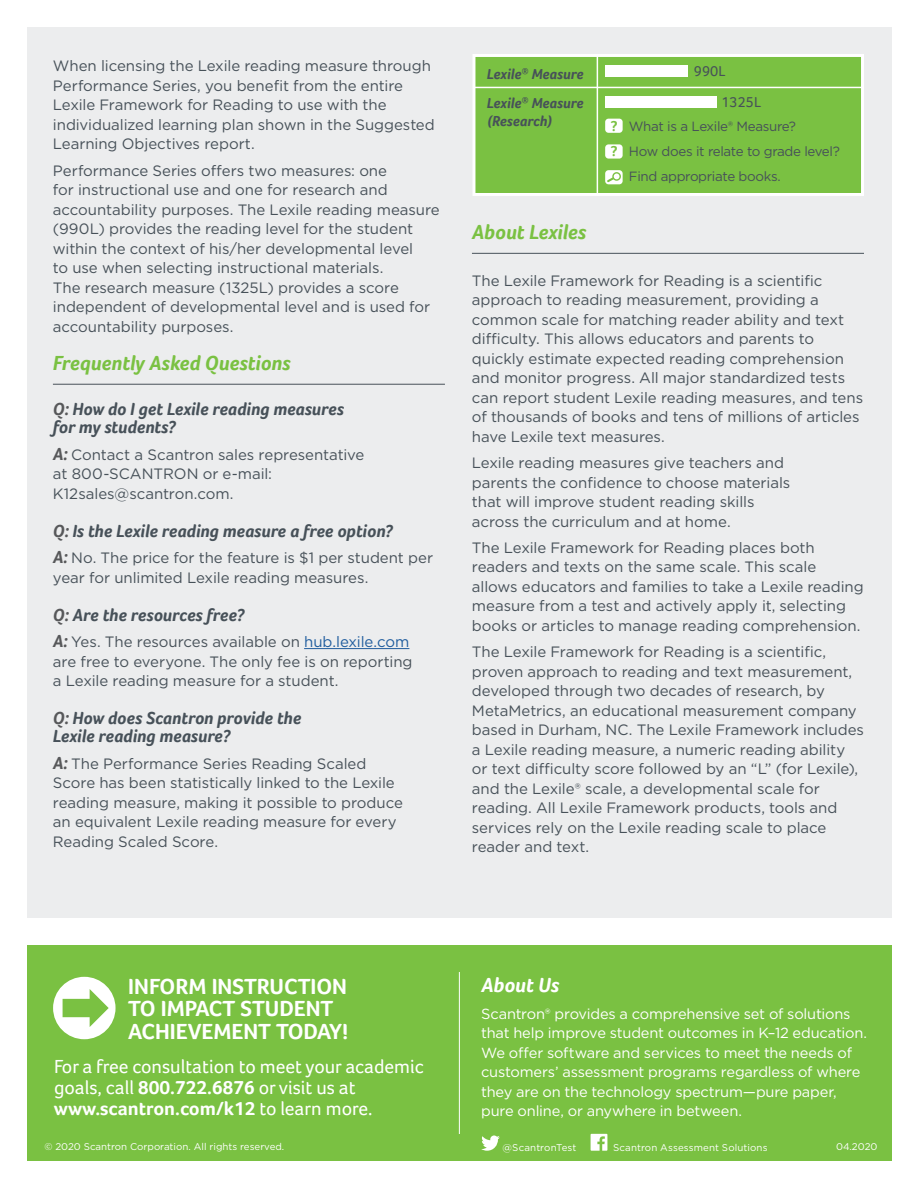
<style>
.page{position:relative;width:918px;height:1188px;background:#fff}
.page>*{position:absolute;margin:0;border:0;box-sizing:border-box;transform-origin:0 0}
.t1{font:700 22.5px/22.5px "Foco";color:#fff}
.t2{font:italic 700 21px "Foco";letter-spacing:-.005em;color:#7ac142}
.t3{font:italic 700 21px "Foco";color:#fff}
.t4{font:19.5px/21px "Foco";color:#fff}
.t5{font:italic 700 18px/18px "Foco";letter-spacing:-.005em;color:#475159}
.t6{font:15px/19.5px "Gotham";letter-spacing:-.005em;color:#475159}
.t7{font:italic 700 14.85px/17.9px "Foco";letter-spacing:-.005em;color:#475159}
.t8{font:14.85px "Foco";color:#475159}
.t9{font:700 14.85px/25.8px "Foco";color:#7ac142}
.t10{font:14.7px/19.5px "Gotham";letter-spacing:-.01em;color:#fff}
.t11{font:13.35px/25.2px "Gotham";letter-spacing:-.025em;color:#475159}
.t12{font:9.75px "Gotham";color:#fff}
.s1{color:#57585a}
.s2{font-family:"Foco";font-weight:700;font-style:italic;font-size:18px;color:#57585a}
.s3{color:#205d9e}
.s4{font-weight:700}
</style>
<div class="page">
<div style="left:27px;top:27px;width:864px;height:891px;background:#ecedee"></div>
<hr style="left:53px;top:384px;width:392px;height:1px;background:#475159">
<hr style="left:304px;top:648px;width:105px;height:1px;background:#205d9e">
<hr style="left:472px;top:253px;width:392px;height:1px;background:#475159">
<svg style="left:473px;top:54px;width:391px;height:142px;background:#83c54f"></svg>
<div style="left:605px;top:66px;width:83px;height:11px;background:#fff"></div>
<div style="left:605px;top:96px;width:112px;height:12px;background:#fff"></div>
<div style="left:605px;top:119px;width:18px;height:14px;background:#fff;border-radius:3px"></div>
<div style="left:605px;top:144px;width:18px;height:15px;background:#fff;border-radius:3px"></div>
<div style="left:605px;top:170px;width:18px;height:14px;background:#fff;border-radius:3px"></div>
<svg style="left:607px;top:172px;width:14px;height:10px"></svg>
<div style="left:27px;top:945px;width:864px;height:216px;background:#7ac142"></div>
<hr style="left:459px;top:972px;width:1px;height:162px;background:#fff">
<svg style="left:53px;top:977px;width:63px;height:62px"></svg>
<svg style="left:481px;top:1135px;width:19px;height:16px"></svg>
<svg style="left:591px;top:1134px;width:16px;height:17px"></svg>
<p class="t6" style="left:53px;top:57px;width:383px">When licensing the Lexile reading measure through Performance Series, you benefit from the entire Lexile Framework for Reading to use with the individualized learning plan shown in the Suggested Learning Objectives report.</p>
<p class="t6" style="left:53px;top:161px;width:388px">Performance Series offers two measures: one<br>for instructional use and one for research and accountability purposes. The Lexile reading measure (990L) provides the reading level for the student within the context of his/her developmental level<br>to use when selecting instructional materials.<br>The research measure (1325L) provides a score independent of developmental level and is used for accountability purposes.</p>
<h2 class="t2" style="left:53px;top:355px;width:239px">Frequently Asked Questions</h2>
<p class="t5" style="left:53px;top:402px;width:293px"><span class="s1">Q:</span> How do I get Lexile reading measures for my students?</p>
<p class="t6" style="left:53px;top:445px;width:313px"><span class="s2">A:</span> Contact a Scantron sales representative at 800-SCANTRON or e-mail:<br>K12sales@scantron.com.</p>
<p class="t5" style="left:53px;top:522px;width:341px"><span class="s1">Q:</span> Is the Lexile reading measure a free option?</p>
<p class="t6" style="left:53px;top:549px;width:382px"><span class="s2">A:</span> No. The price for the feature is $1 per student per year for unlimited Lexile reading measures.</p>
<p class="t5" style="left:53px;top:606px;width:193px"><span class="s1">Q:</span> Are the resources free?</p>
<p class="t6" style="left:53px;top:633px;width:361px"><span class="s2">A:</span> Yes. The resources available on <span class="s3">hub.lexile.com </span>are free to everyone. The only fee is on reporting a Lexile reading measure for a student.</p>
<p class="t5" style="left:53px;top:711px;width:250px"><span class="s1">Q:</span> How does Scantron provide the<br>Lexile reading measure?</p>
<p class="t6" style="left:53px;top:754px;width:352px"><span class="s2">A:</span> The Performance Series Reading Scaled Score has been statistically linked to the Lexile reading measure, making it possible to produce an equivalent Lexile reading measure for every Reading Scaled Score.</p>
<p class="t7" style="left:487px;top:65px;width:98px">Lexile<sup>®</sup> Measure</p>
<p class="t8" style="left:694px;top:62px;width:33px">990L</p>
<p class="t7" style="left:487px;top:94px;width:98px">Lexile<sup>®</sup> Measure (Research)</p>
<p class="t8" style="left:721px;top:93px;width:41px">1325L</p>
<p class="t9" style="left:611px;top:113px;width:8px">? ?</p>
<p class="t11" style="left:629px;top:114px;width:212px">What is a Lexile® Measure?<br>How does it relate to grade level?<br>Find appropriate books.</p>
<h2 class="t2" style="left:472px;top:224px;width:116px">About Lexiles</h2>
<p class="t6" style="left:472px;top:272px;width:393px">The Lexile Framework for Reading is a scientific approach to reading measurement, providing a common scale for matching reader ability and text difficulty. This allows educators and parents to quickly estimate expected reading comprehension and monitor progress. All major standardized tests can report student Lexile reading measures, and tens of thousands of books and tens of millions of articles have Lexile text measures.</p>
<p class="t6" style="left:472px;top:454px;width:320px">Lexile reading measures give teachers and parents the confidence to choose materials that will improve student reading skills across the curriculum and at home.</p>
<p class="t6" style="left:472px;top:539px;width:393px">The Lexile Framework for Reading places both readers and texts on the same scale. This scale allows educators and families to take a Lexile reading measure from a test and actively apply it, selecting books or articles to manage reading comprehension.</p>
<p class="t6" style="left:472px;top:643px;width:394px">The Lexile Framework for Reading is a scientific, proven approach to reading and text measurement, developed through two decades of research, by MetaMetrics, an educational measurement company based in Durham, NC. The Lexile Framework includes a Lexile reading measure, a numeric reading ability or text difficulty score followed by an “L” (for Lexile), and the Lexile® scale, a developmental scale for reading. All Lexile Framework products, tools and services rely on the Lexile reading scale to place reader and text.</p>
<h1 class="t1" style="left:128px;top:976px;width:222px">INFORM INSTRUCTION<br>TO IMPACT STUDENT<br>ACHIEVEMENT TODAY!</h1>
<h3 class="t4" style="left:54px;top:1057px;width:371px">For a free consultation to meet your academic goals, call <span class="s4">800.722.6876</span> or visit us at <span class="s4">www.scantron.com/k12</span> to learn more.</h3>
<p class="t12" style="left:44px;top:1143px;width:241px">© 2020 Scantron Corporation. All rights reserved.</p>
<h2 class="t3" style="left:481px;top:977px;width:80px">About Us</h2>
<p class="t10" style="left:481px;top:1005px;width:388px">Scantron® provides a comprehensive set of solutions that help improve student outcomes in K–12 education.<br>We offer software and services to meet the needs of customers’ assessment programs regardless of where they are on the technology spectrum—pure paper, pure online, or anywhere in between.</p>
<p class="t12" style="left:503px;top:1143px;width:75px">@ScantronTest</p>
<p class="t12" style="left:613px;top:1143px;width:156px">Scantron Assessment Solutions</p>
<p class="t12" style="left:836px;top:1143px;width:43px">04.2020</p>
</div>
